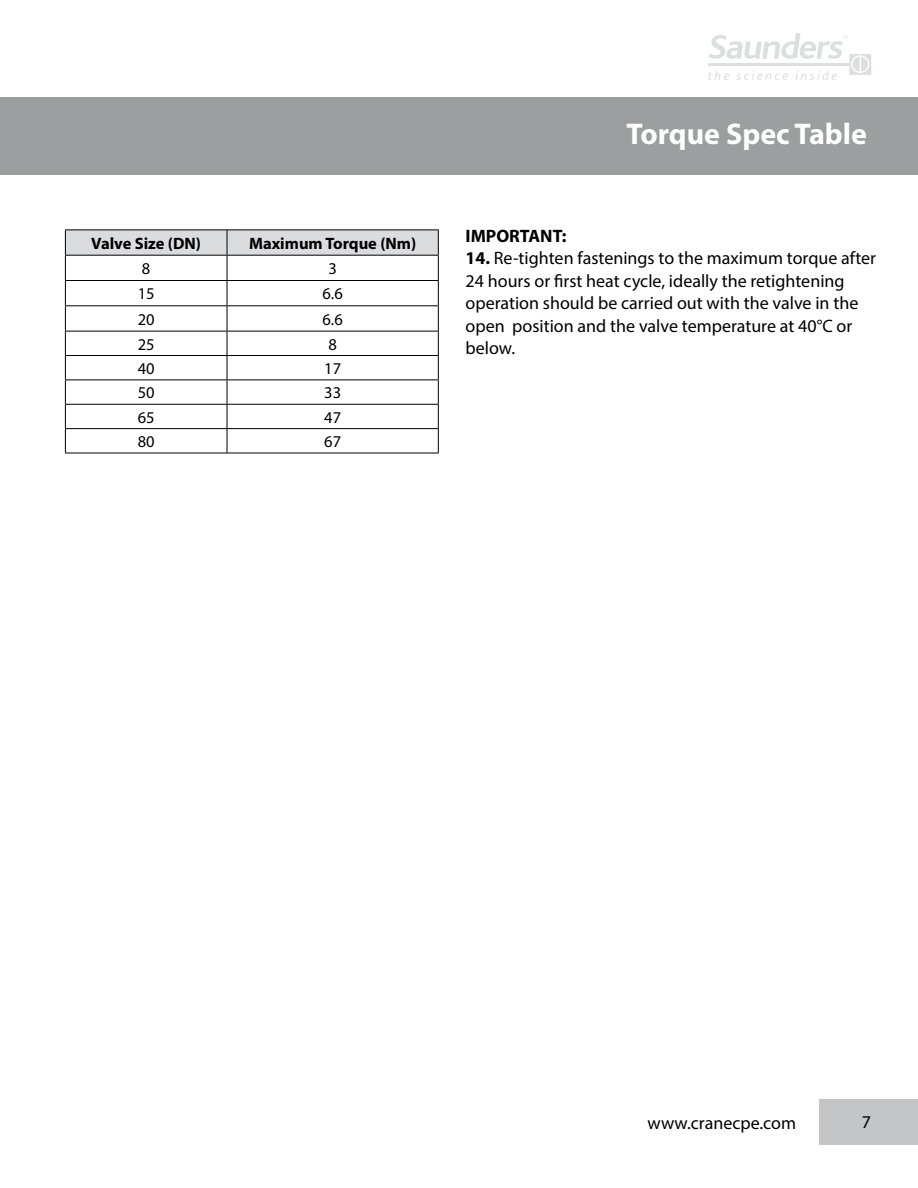
<style>
.page{position:relative;width:918px;height:1188px;background:#fff}
.page>*{position:absolute;margin:0;border:0;box-sizing:border-box;transform-origin:0 0}
.t1{font:700 30px "Myriad Pro";color:#fff}
.t2{font:18px/22.5px "Myriad Pro";color:#000}
.t3{font:700 18px "Myriad Pro";color:#000}
.t4{font:16.5px "Myriad Pro";color:#000}
.t5{font:700 16.5px "Myriad Pro";color:#000}
.s1{font-weight:700}
</style>
<div class="page">
<div style="left:820px;top:1100px;width:98px;height:45px;background:#c4c5c6"></div>
<div style="left:0;top:98px;width:918px;height:77px;background:#9c9e9f"></div>
<svg style="left:708px;top:33px;width:163px;height:46px"></svg>
<svg style="left:65px;top:230px;width:374px;height:223px"></svg>
<hr style="left:65px;top:453px;width:162px;height:1px;background:#000">
<hr style="left:227px;top:453px;width:212px;height:1px;background:#000">
<p class="t5" style="left:91px;top:232px;width:111px">Valve Size (DN)</p>
<p class="t5" style="left:249px;top:232px;width:169px">Maximum Torque (Nm)</p>
<p class="t4" style="left:142px;top:258px;width:10px">8</p>
<p class="t4" style="left:328px;top:258px;width:10px">3</p>
<p class="t4" style="left:138px;top:284px;width:18px">15</p>
<p class="t4" style="left:322px;top:284px;width:22px">6.6</p>
<p class="t4" style="left:138px;top:309px;width:18px">20</p>
<p class="t4" style="left:322px;top:309px;width:22px">6.6</p>
<p class="t4" style="left:138px;top:334px;width:18px">25</p>
<p class="t4" style="left:328px;top:334px;width:10px">8</p>
<p class="t4" style="left:138px;top:358px;width:18px">40</p>
<p class="t4" style="left:324px;top:358px;width:18px">17</p>
<p class="t4" style="left:138px;top:383px;width:18px">50</p>
<p class="t4" style="left:324px;top:383px;width:18px">33</p>
<p class="t4" style="left:138px;top:407px;width:18px">65</p>
<p class="t4" style="left:324px;top:407px;width:18px">47</p>
<p class="t4" style="left:138px;top:431px;width:18px">80</p>
<p class="t4" style="left:324px;top:431px;width:18px">67</p>
<h1 class="t1" style="left:626px;top:114px;width:242px">Torque Spec Table</h1>
<p class="t3" style="left:466px;top:224px;width:103px">IMPORTANT:</p>
<p class="t2" style="left:466px;top:247px;width:412px"><span class="s1">14.</span> Re-tighten fastenings to the maximum torque after 24 hours or first heat cycle, ideally the retightening operation should be carried out with the valve in the open position and the valve temperature at 40°C or below.</p>
<p class="t2" style="left:648px;top:1112px;width:150px">www.cranecpe.com</p>
<p class="t2" style="left:862px;top:1110px;width:11px">7</p>
</div>
